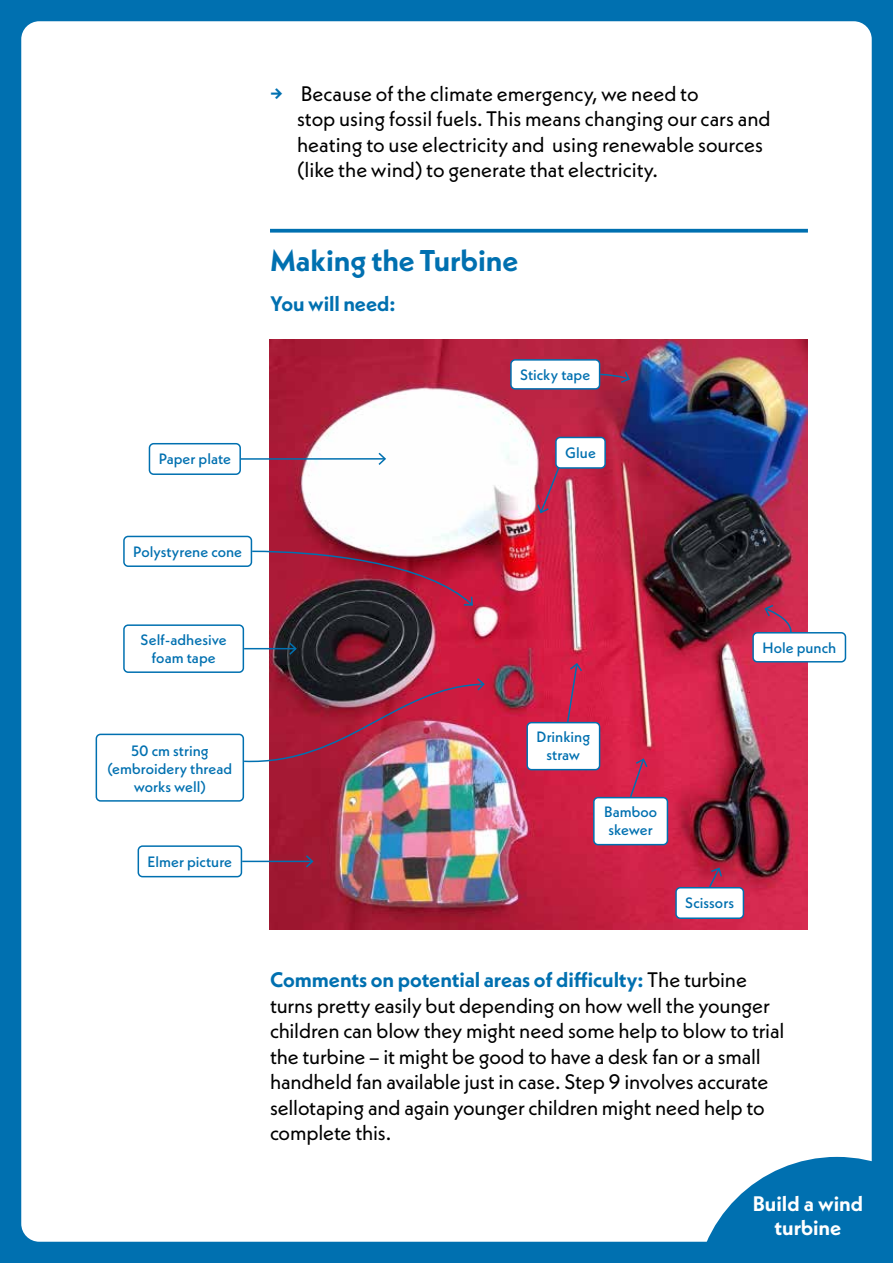
<style>
.page{position:relative;width:893px;height:1263px;background:#0070b0}
.page>*{position:absolute;margin:0;border:0;box-sizing:border-box;transform-origin:0 0}
.t1{font:700 30px "Neue Kabel";color:#0070b0}
.t2{font:21px/25.5px "Neue Kabel";letter-spacing:-.005em;color:#000}
.t3{font:700 21px/24px "Neue Kabel";color:#fff;text-align:center}
.t4{font:700 21px "Neue Kabel";letter-spacing:-.005em;color:#0070b0}
.t5{font:500 15px/18px "Neue Kabel";color:#0070b0;text-align:center}
.s1{font-weight:700;color:#0070b0}
</style>
<div class="page">
<div style="left:21px;top:21px;width:851px;height:1221px;background:#fff;border-radius:18px"></div>
<svg style="left:270px;top:229px;width:538px;height:4px;background:#1a7eb8"></svg>
<img style="left:269px;top:339px;width:538px;height:591px">
<div style="left:149px;top:443px;width:92px;height:32px;border:2px solid #0070b0;border-radius:4px"></div>
<div style="left:556px;top:437px;width:49px;height:31px;background:#fff;border-radius:4px"></div>
<div style="left:555px;top:437px;width:51px;height:32px;border:2px solid #0070b0;border-radius:4px"></div>
<div style="left:123px;top:536px;width:129px;height:31px;border:2px solid #0070b0;border-radius:4px"></div>
<div style="left:123px;top:624px;width:121px;height:49px;border:2px solid #0070b0;border-radius:4px"></div>
<div style="left:676px;top:888px;width:67px;height:30px;background:#fff;border-radius:4px"></div>
<div style="left:675px;top:887px;width:69px;height:32px;border:2px solid #0070b0;border-radius:4px"></div>
<div style="left:138px;top:845px;width:104px;height:32px;border:2px solid #0070b0;border-radius:4px"></div>
<div style="left:96px;top:734px;width:148px;height:68px;border:2px solid #0070b0;border-radius:4px"></div>
<div style="left:594px;top:798px;width:73px;height:47px;background:#fff;border-radius:4px"></div>
<div style="left:593px;top:797px;width:75px;height:48px;border:2px solid #0070b0;border-radius:4px"></div>
<div style="left:511px;top:360px;width:89px;height:29px;background:#fff;border-radius:4px"></div>
<div style="left:510px;top:359px;width:90px;height:31px;border:2px solid #0070b0;border-radius:4px"></div>
<div style="left:753px;top:633px;width:92px;height:29px;background:#fff;border-radius:4px"></div>
<div style="left:752px;top:632px;width:94px;height:30px;border:2px solid #0070b0;border-radius:4px"></div>
<hr style="left:241px;top:458px;width:144px;height:2px;background:#0070b0">
<svg style="left:377px;top:451px;width:10px;height:15px"></svg>
<svg style="left:251px;top:550px;width:223px;height:57px;background:#94344b"></svg>
<hr style="left:244px;top:648px;width:52px;height:1px;background:#0070b0">
<svg style="left:288px;top:641px;width:10px;height:15px"></svg>
<img style="left:243px;top:677px;width:243px;height:88px">
<hr style="left:242px;top:861px;width:70px;height:1px;background:#0070b0">
<svg style="left:304px;top:854px;width:11px;height:15px"></svg>
<svg style="left:708px;top:866px;width:15px;height:23px"></svg>
<svg style="left:629px;top:757px;width:20px;height:42px"></svg>
<div style="left:527px;top:723px;width:73px;height:47px;background:#fff;border-radius:4px"></div>
<div style="left:526px;top:722px;width:74px;height:48px;border:2px solid #0070b0;border-radius:4px"></div>
<svg style="left:566px;top:662px;width:18px;height:62px"></svg>
<svg style="left:763px;top:603px;width:29px;height:30px"></svg>
<svg style="left:599px;top:370px;width:32px;height:14px"></svg>
<svg style="left:536px;top:467px;width:24px;height:47px"></svg>
<svg style="left:695px;top:1157px;width:177px;height:85px"></svg>
<p class="t5" style="left:159px;top:450px;width:74px">Paper plate</p>
<p class="t2" style="left:297px;top:80px;width:475px;text-indent:-27px"><span class="s1">→</span> Because of the climate emergency, we need to<br>stop using fossil fuels. This means changing our cars and heating to use electricity and using renewable sources (like the wind) to generate that electricity.</p>
<h1 class="t1" style="left:270px;top:241px;width:250px">Making the Turbine</h1>
<p class="t4" style="left:270px;top:291px;width:127px">You will need:</p>
<p class="t5" style="left:520px;top:365px;width:72px">Sticky tape</p>
<p class="t5" style="left:565px;top:443px;width:32px">Glue</p>
<p class="t5" style="left:133px;top:542px;width:110px">Polystyrene cone</p>
<p class="t5" style="left:141px;top:630px;width:88px">Self-adhesive foam tape</p>
<p class="t5" style="left:108px;top:741px;width:126px">50 cm string (embroidery thread works well)</p>
<p class="t5" style="left:148px;top:852px;width:86px">Elmer picture</p>
<p class="t5" style="left:762px;top:638px;width:75px">Hole punch</p>
<p class="t5" style="left:536px;top:728px;width:55px">Drinking straw</p>
<p class="t5" style="left:604px;top:803px;width:55px;text-align:left">Bamboo skewer</p>
<p class="t5" style="left:685px;top:894px;width:50px">Scissors</p>
<p class="t2" style="left:270px;top:967px;width:516px"><span class="s1">Comments on potential areas of difficulty:</span> The turbine turns pretty easily but depending on how well the younger children can blow they might need some help to blow to trial the turbine – it might be good to have a desk fan or a small handheld fan available just in case. Step 9 involves accurate sellotaping and again younger children might need help to complete this.</p>
<p class="t3" style="left:753px;top:1191px;width:112px">Build a wind turbine</p>
</div>
